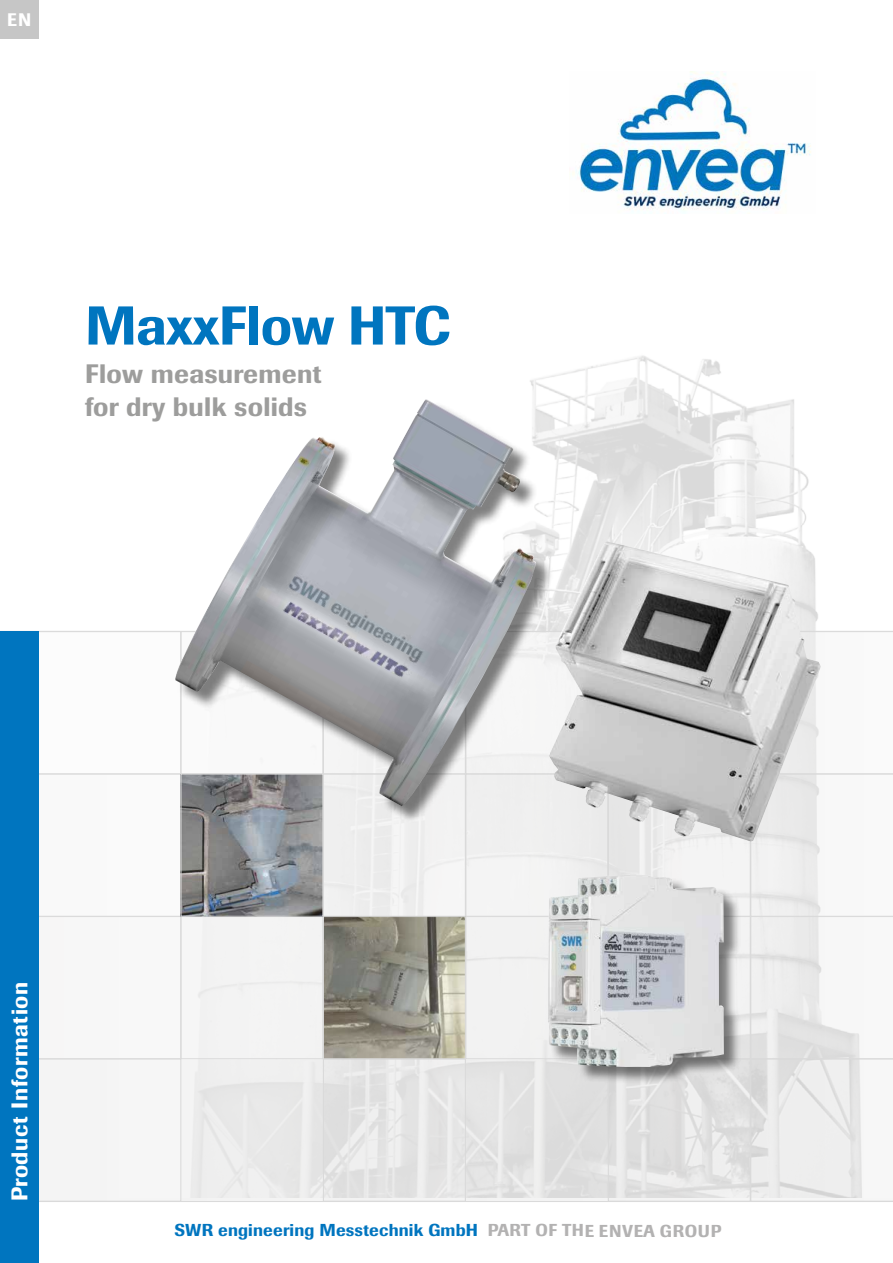
<style>
.page{position:relative;width:893px;height:1263px;background:#fff}
.page>*{position:absolute;margin:0;border:0;box-sizing:border-box;transform-origin:0 0}
.t1{font:500 54px "Imago";letter-spacing:-.01em;color:#0075bf}
.t2{font:500 26.4px/33px "Imago";letter-spacing:.01em;color:#9d9d9c}
.t3{font:500 22.5px "Imago";letter-spacing:.03em;color:#fff}
.t4{font:500 18px "Imago";color:#fff}
.t5{font:500 17.1px "Imago";letter-spacing:.01em;color:#0075bf}
.s1{color:#b3b2b2}
</style>
<div class="page">
<img style="left:530px;top:355px;width:279px;height:186px">
<div style="left:0;top:0;width:38px;height:38px;background:#c6c6c6"></div>
<div style="left:323px;top:774px;width:143px;height:142px;background:#efefef"></div>
<div style="left:0;top:916px;width:181px;height:143px;background:#f7f7f7"></div>
<div style="left:181px;top:916px;width:142px;height:143px;background:#f3f3f3"></div>
<div style="left:0;top:1059px;width:181px;height:142px;background:#f5f5f5"></div>
<div style="left:181px;top:1059px;width:142px;height:142px;background:#ebebeb"></div>
<div style="left:466px;top:774px;width:142px;height:142px;background:#f3f3f3"></div>
<div style="left:608px;top:774px;width:142px;height:142px;background:linear-gradient(to right,#e6e6e6,#f8f8f8)"></div>
<div style="left:466px;top:916px;width:142px;height:143px;background:#f2f2f2"></div>
<div style="left:608px;top:916px;width:142px;height:143px;background:linear-gradient(to bottom,#f6f6f6,#e8e8e8)"></div>
<div style="left:466px;top:1059px;width:142px;height:142px;background:linear-gradient(to right,#e6e6e6,#dedede)"></div>
<div style="left:608px;top:1059px;width:142px;height:142px;background:linear-gradient(to right,#e3e3e3,#e3e3e3)"></div>
<div style="left:323px;top:1059px;width:143px;height:142px;background:#e4e4e4"></div>
<div style="left:0;top:774px;width:181px;height:142px;border:1px solid #dadada"></div>
<div style="left:323px;top:774px;width:143px;height:142px;border:1px solid #dadada"></div>
<div style="left:0;top:916px;width:181px;height:143px;border:1px solid #dadada"></div>
<div style="left:181px;top:916px;width:142px;height:143px;border:1px solid #dadada"></div>
<div style="left:0;top:1059px;width:181px;height:142px;border:1px solid #dadada"></div>
<div style="left:466px;top:774px;width:142px;height:142px;border:1px solid #dadada"></div>
<div style="left:466px;top:916px;width:142px;height:143px;border:1px solid #dadada"></div>
<div style="left:608px;top:1059px;width:142px;height:142px;border:1px solid #dadada"></div>
<div style="left:323px;top:1059px;width:143px;height:142px;border:1px solid #dadada"></div>
<svg style="left:750px;top:632px;width:143px;height:569px"></svg>
<hr style="left:0;top:1201px;width:893px;height:1px;background:#dadada">
<hr style="left:0;top:631px;width:893px;height:1px;background:#dadada">
<div style="left:0;top:631px;width:38px;height:632px;background:#0075bf"></div>
<img style="left:183px;top:824px;width:138px;height:90px">
<div style="left:181px;top:774px;width:142px;height:142px;border:1px solid #dadada"></div>
<img style="left:325px;top:918px;width:139px;height:139px">
<div style="left:323px;top:916px;width:143px;height:143px;border:1px solid #dadada"></div>
<img style="left:572px;top:71px;width:239px;height:139px">
<div style="left:549px;top:874px;width:192px;height:210px;background:#000;opacity:.5"></div>
<img style="left:548px;top:874px;width:176px;height:193px">
<img style="left:555px;top:541px;width:266px;height:300px">
<div style="left:177px;top:402px;width:378px;height:422px;background:#000;opacity:.5"></div>
<img style="left:175px;top:399px;width:361px;height:407px">
<p class="t4" style="left:7px;top:9px;width:26px">EN</p>
<h1 class="t1" style="left:85px;top:293px;width:367px">MaxxFlow HTC</h1>
<h2 class="t2" style="left:85px;top:357px;width:238px">Flow measurement for dry bulk solids</h2>
<h3 class="t3" style="left:6px;top:1201px;width:221px;rotate:-90deg">Product Information</h3>
<p class="t5" style="left:174px;top:1220px;width:549px">SWR engineering Messtechnik GmbH <span class="s1">PART OF THE ENVEA GROUP</span></p>
</div>
